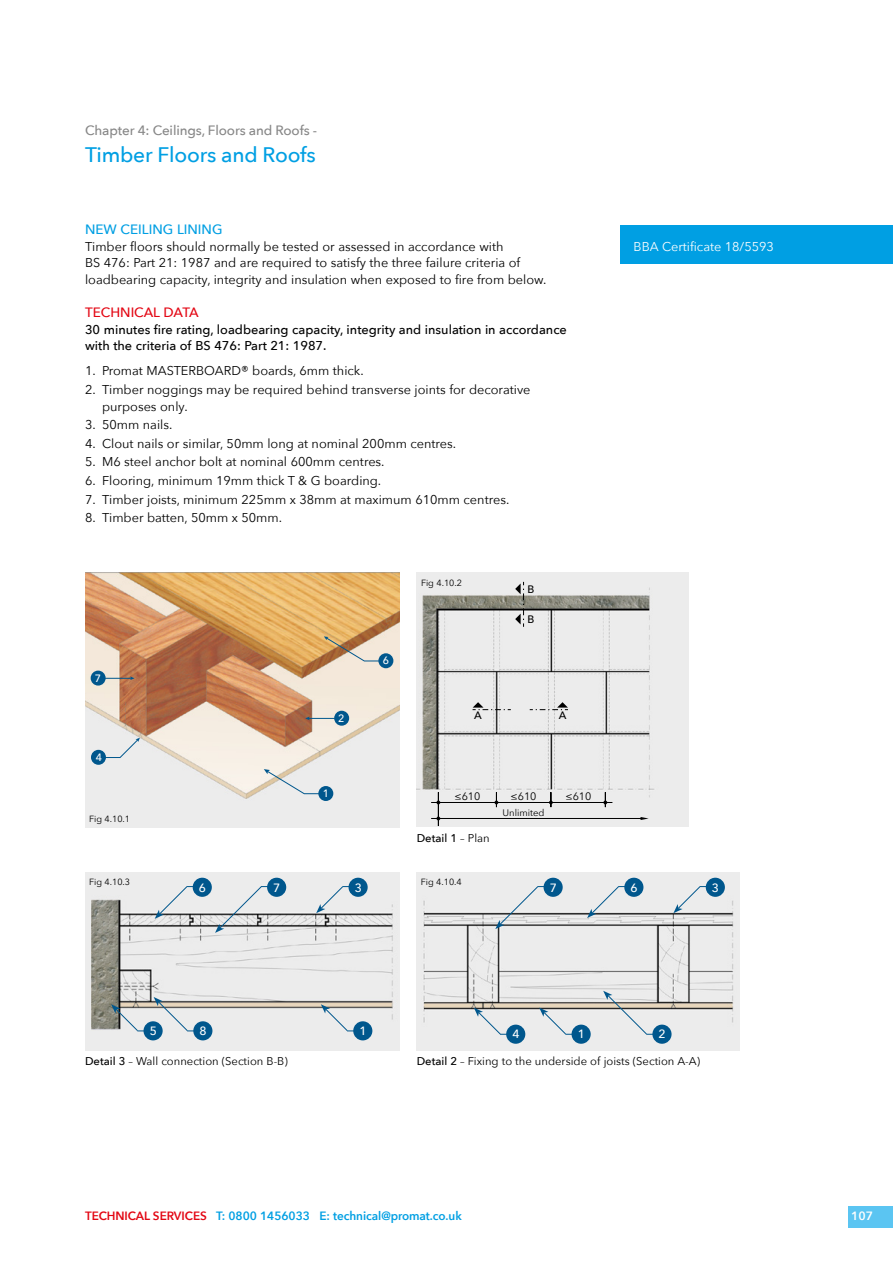
<style>
.page{position:relative;width:893px;height:1263px;background:#fff}
.page>*{position:absolute;margin:0;border:0;box-sizing:border-box;transform-origin:0 0}
.t1{font:500 21px "Avenir Next";letter-spacing:-.01em;color:#009fe3}
.t2{font:500 13.5px "Avenir Next";letter-spacing:-.01em;color:#878787}
.t3{font:500 13.5px "Avenir Next";color:#009fe3}
.t4{font:500 13.5px "Avenir Next";color:#e30613}
.t5{font:12.75px/16.5px "Avenir Next";color:#000}
.t6{font:500 12.75px/16.5px "Avenir Next";color:#000}
.t7{font:12.75px "Avenir Next";color:#fff}
.t8{font:600 12px "Avenir Next";letter-spacing:-.005em;color:#009fe3}
.t9{font:500 12px "Avenir Next";color:#fff}
.t10{font:600 12px "Avenir Next";color:#fff}
.t11{font:11.25px "Avenir Next";color:#000}
.t12{font:500 11.25px "Avenir Next";color:#000}
.t13{font:10.8px "Avenir Next";color:#000}
.t14{font:500 10.8px "Avenir Next";color:#000}
.t15{font:500 10.5px "Avenir Next";color:#fff}
.t16{font:9.45px "Avenir Next";color:#000}
.t17{font:9px "Avenir Next";color:#000}
.s1{font-weight:400}
.s2{font-weight:500}
.s3{color:#e30613}
</style>
<div class="page">
<img style="left:85px;top:572px;width:315px;height:255px">
<svg style="left:105px;top:738px;width:35px;height:20px"></svg>
<div style="left:91px;top:750px;width:15px;height:15px;background:#00578d;border-radius:50%"></div>
<svg style="left:324px;top:636px;width:56px;height:25px"></svg>
<div style="left:378px;top:653px;width:15px;height:15px;background:#00578d;border-radius:50%"></div>
<svg style="left:264px;top:769px;width:56px;height:25px"></svg>
<div style="left:318px;top:786px;width:15px;height:15px;background:#00578d;border-radius:50%"></div>
<svg style="left:106px;top:676px;width:29px;height:4px"></svg>
<div style="left:91px;top:671px;width:15px;height:14px;background:#00578d;border-radius:50%"></div>
<svg style="left:305px;top:716px;width:29px;height:4px"></svg>
<div style="left:334px;top:711px;width:15px;height:15px;background:#00578d;border-radius:50%"></div>
<div style="left:417px;top:572px;width:272px;height:255px;background:#ececec"></div>
<img style="left:417px;top:582px;width:237px;height:223px">
<hr style="left:438px;top:792px;width:1px;height:34px;background:#000">
<hr style="left:431px;top:802px;width:181px;height:1px;background:#000">
<svg style="left:494px;top:792px;width:4px;height:15px"></svg>
<svg style="left:549px;top:792px;width:4px;height:15px"></svg>
<svg style="left:603px;top:792px;width:4px;height:15px"></svg>
<hr style="left:431px;top:818px;width:214px;height:1px;background:#000">
<svg style="left:640px;top:817px;width:9px;height:3px"></svg>
<svg style="left:515px;top:582px;width:9px;height:45px"></svg>
<svg style="left:473px;top:702px;width:38px;height:8px"></svg>
<svg style="left:530px;top:702px;width:38px;height:8px"></svg>
<div style="left:417px;top:872px;width:323px;height:178px;background:#ececec"></div>
<img style="left:423px;top:896px;width:311px;height:127px">
<div style="left:85px;top:872px;width:315px;height:178px;background:#ececec"></div>
<img style="left:91px;top:895px;width:302px;height:135px">
<div style="left:348px;top:878px;width:20px;height:19px;background:#00578d;border-radius:50%"></div>
<svg style="left:316px;top:886px;width:37px;height:27px"></svg>
<div style="left:193px;top:878px;width:19px;height:19px;background:#00578d;border-radius:50%"></div>
<svg style="left:155px;top:886px;width:42px;height:33px"></svg>
<div style="left:267px;top:878px;width:19px;height:19px;background:#00578d;border-radius:50%"></div>
<svg style="left:215px;top:886px;width:57px;height:47px"></svg>
<div style="left:353px;top:1021px;width:19px;height:19px;background:#00578d;border-radius:50%"></div>
<svg style="left:321px;top:1004px;width:37px;height:28px"></svg>
<div style="left:144px;top:1021px;width:19px;height:19px;background:#00578d;border-radius:50%"></div>
<svg style="left:111px;top:1004px;width:37px;height:28px"></svg>
<div style="left:193px;top:1021px;width:19px;height:19px;background:#00578d;border-radius:50%"></div>
<svg style="left:154px;top:997px;width:44px;height:35px"></svg>
<div style="left:706px;top:878px;width:19px;height:19px;background:#00578d;border-radius:50%"></div>
<svg style="left:673px;top:886px;width:37px;height:27px"></svg>
<div style="left:544px;top:878px;width:19px;height:19px;background:#00578d;border-radius:50%"></div>
<svg style="left:495px;top:886px;width:53px;height:43px"></svg>
<div style="left:624px;top:878px;width:19px;height:19px;background:#00578d;border-radius:50%"></div>
<svg style="left:587px;top:886px;width:42px;height:32px"></svg>
<div style="left:572px;top:1024px;width:19px;height:20px;background:#00578d;border-radius:50%"></div>
<svg style="left:539px;top:1007px;width:37px;height:28px"></svg>
<div style="left:506px;top:1024px;width:19px;height:20px;background:#00578d;border-radius:50%"></div>
<svg style="left:474px;top:1007px;width:37px;height:28px"></svg>
<div style="left:652px;top:1024px;width:20px;height:20px;background:#00578d;border-radius:50%"></div>
<svg style="left:603px;top:991px;width:54px;height:44px"></svg>
<div style="left:621px;top:225px;width:272px;height:38px;background:#009fe3"></div>
<div style="left:848px;top:1206px;width:45px;height:21px;background:#5bc5f2"></div>
<p class="t2" style="left:85px;top:118px;width:234px">Chapter 4: Ceilings, Floors and Roofs -</p>
<h1 class="t1" style="left:85px;top:136px;width:232px">Timber Floors and Roofs</h1>
<p class="t3" style="left:85px;top:218px;width:139px">NEW CEILING LINING</p>
<p class="t5" style="left:85px;top:238px;width:461px">Timber floors should normally be tested or assessed in accordance with<br>BS 476: Part 21: 1987 and are required to satisfy the three failure criteria of loadbearing capacity, integrity and insulation when exposed to fire from below.</p>
<p class="t4" style="left:85px;top:301px;width:115px">TECHNICAL DATA</p>
<p class="t6" style="left:85px;top:321px;width:483px">30 minutes fire rating, loadbearing capacity, integrity and insulation in accordance with the criteria of BS 476: Part 21: 1987.</p>
<p class="t5" style="left:85px;top:362px;width:278px">1. Promat MASTERBOARD® boards, 6mm thick.</p>
<p class="t5" style="left:102px;top:381px;width:430px;text-indent:-17px">2. Timber noggings may be required behind transverse joints for decorative purposes only.</p>
<p class="t5" style="left:85px;top:416px;width:87px">3. 50mm nails.</p>
<p class="t5" style="left:85px;top:435px;width:371px">4. Clout nails or similar, 50mm long at nominal 200mm centres.</p>
<p class="t5" style="left:85px;top:453px;width:299px">5. M6 steel anchor bolt at nominal 600mm centres.</p>
<p class="t5" style="left:85px;top:472px;width:296px">6. Flooring, minimum 19mm thick T &amp; G boarding.</p>
<p class="t5" style="left:85px;top:490px;width:424px">7. Timber joists, minimum 225mm x 38mm at maximum 610mm centres.</p>
<p class="t5" style="left:85px;top:509px;width:197px">8. Timber batten, 50mm x 50mm.</p>
<p class="t15" style="left:95px;top:669px;width:8px">7</p>
<p class="t15" style="left:96px;top:748px;width:8px">4</p>
<p class="t17" style="left:89px;top:812px;width:42px">Fig 4.10.1</p>
<p class="t15" style="left:338px;top:709px;width:8px">2</p>
<p class="t15" style="left:323px;top:784px;width:8px">1</p>
<p class="t15" style="left:383px;top:651px;width:8px">6</p>
<p class="t17" style="left:421px;top:575px;width:42px">Fig 4.10.2</p>
<p class="t14" style="left:527px;top:580px;width:8px">B</p>
<p class="t14" style="left:527px;top:610px;width:8px">B</p>
<p class="t14" style="left:474px;top:706px;width:9px">A</p>
<p class="t14" style="left:559px;top:706px;width:9px">A</p>
<p class="t13" style="left:454px;top:787px;width:27px">≤610</p>
<p class="t13" style="left:511px;top:787px;width:27px">≤610</p>
<p class="t16" style="left:502px;top:805px;width:44px">Unlimited</p>
<p class="t12" style="left:417px;top:828px;width:75px">Detail 1 <span class="s1">– Plan</span></p>
<p class="t13" style="left:565px;top:787px;width:27px">≤610</p>
<p class="t7" style="left:634px;top:235px;width:142px">BBA Certificate 18/5593</p>
<p class="t17" style="left:89px;top:874px;width:42px">Fig 4.10.3</p>
<p class="t17" style="left:421px;top:874px;width:42px">Fig 4.10.4</p>
<p class="t9" style="left:199px;top:877px;width:9px">6</p>
<p class="t9" style="left:273px;top:877px;width:9px">7</p>
<p class="t9" style="left:355px;top:877px;width:9px">3</p>
<p class="t9" style="left:550px;top:877px;width:9px">7</p>
<p class="t9" style="left:630px;top:877px;width:9px">6</p>
<p class="t9" style="left:712px;top:877px;width:9px">3</p>
<p class="t9" style="left:150px;top:1021px;width:9px">5</p>
<p class="t9" style="left:200px;top:1021px;width:9px">8</p>
<p class="t9" style="left:359px;top:1021px;width:9px">1</p>
<p class="t9" style="left:512px;top:1024px;width:9px">4</p>
<p class="t9" style="left:578px;top:1024px;width:9px">1</p>
<p class="t9" style="left:659px;top:1024px;width:9px">2</p>
<p class="t11" style="left:85px;top:1051px;width:204px"><span class="s2">Detail 3</span> – Wall connection (Section B-B)</p>
<p class="t11" style="left:417px;top:1051px;width:285px"><span class="s2">Detail 2</span> – Fixing to the underside of joists (Section A-A)</p>
<p class="t8" style="left:85px;top:1205px;width:378px"><span class="s3">TECHNICAL SERVICES</span> T: 0800 1456033 E: technical@promat.co.uk</p>
<p class="t10" style="left:851px;top:1205px;width:23px">107</p>
</div>
